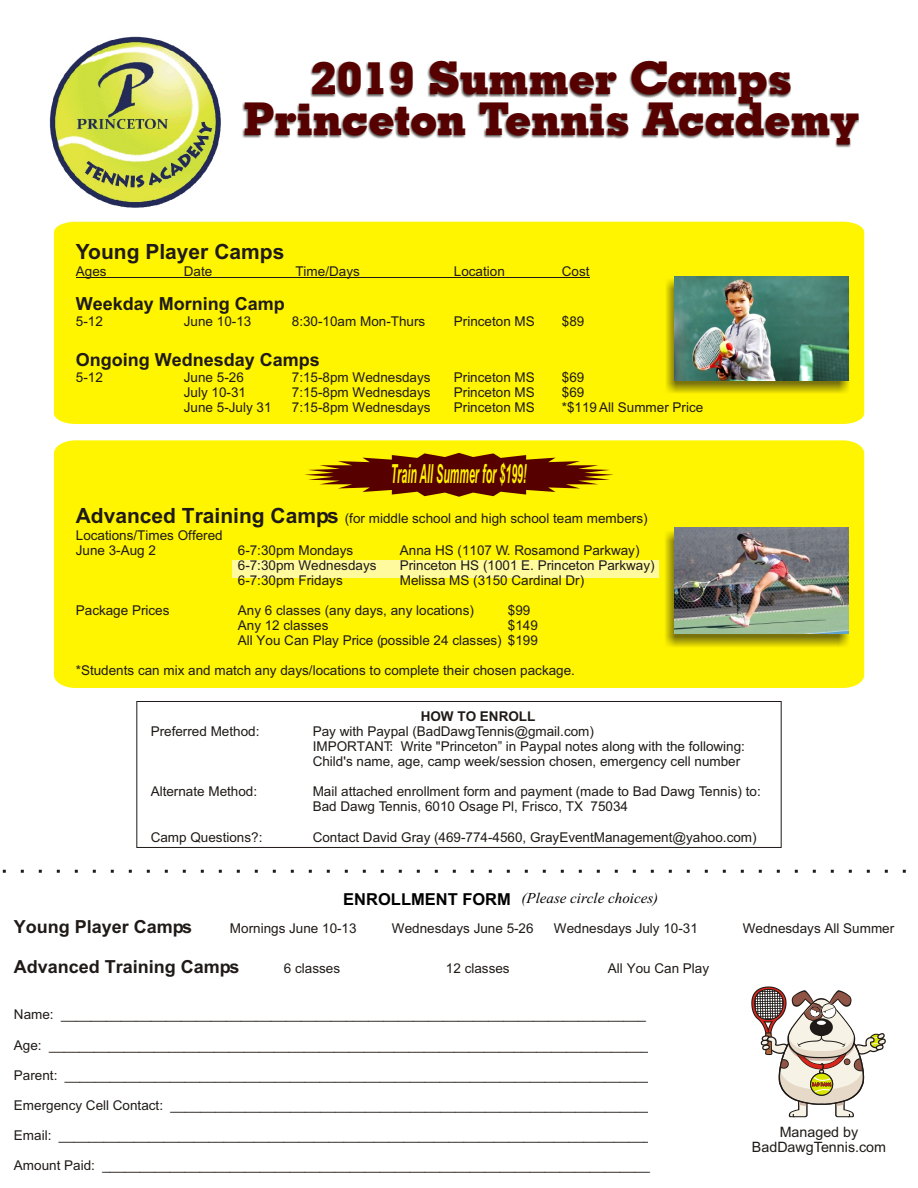
<style>
.page{position:relative;width:918px;height:1188px;background:#fff}
.page>*{position:absolute;margin:0;border:0;box-sizing:border-box;transform-origin:0 0}
.t1{font:45.15px/40.7px "Geo Slab 703 X Bd BT";color:#570000;text-align:center;scale:1.04 1}
.t2{font:italic 700 26.4px "Arial";color:#fff500;scale:.41 1}
.t3{font:700 21px "Arial";color:#1f1a17}
.t4{font:700 18px "Arial";color:#1f1a17}
.t5{font:italic 15px "Times New Roman";color:#000}
.t6{font:14.25px/15.9px "Arial";color:#1f1a17;text-align:center}
.t7{font:13.5px/15.1px "Arial";color:#1f1a17}
.t8{font:700 13.5px "Arial";color:#1f1a17}
.s1{font-weight:700;font-size:21px}
.s2{font-family:"Arial";font-weight:700;font-style:normal;font-size:16.5px}
</style>
<div class="page">
<div style="left:54px;top:440px;width:810px;height:248px;background:#fff500"></div>
<img style="left:665px;top:530px;width:184px;height:117px">
<img style="left:675px;top:528px;width:174px;height:106px">
<div style="left:54px;top:222px;width:810px;height:202px;background:#fff500"></div>
<svg style="left:3px;top:870px;width:903px;height:3px"></svg>
<hr style="left:76px;top:277px;width:514px;height:1px;background:#1f1a17">
<img style="left:242px;top:62px;width:617px;height:85px">
<div style="left:137px;top:701px;width:644px;height:147px;border:1px solid #1f1a17"></div>
<img style="left:665px;top:278px;width:184px;height:115px">
<img style="left:675px;top:277px;width:174px;height:104px">
<svg style="left:751px;top:986px;width:135px;height:131px"></svg>
<img style="left:49px;top:36px;width:191px;height:191px">
<svg style="left:304px;top:453px;width:310px;height:44px;background:#945900"></svg>
<div style="left:232px;top:560px;width:427px;height:18px;background:#fffa9e"></div>
<h1 class="t1" style="left:244px;top:62px;width:593px">2019 Summer Camps<br>Princeton Tennis Academy</h1>
<h3 class="t3" style="left:76px;top:244px;width:210px">Young Player Camps</h3>
<p class="t7" style="left:76px;top:265px;width:32px">Ages</p>
<p class="t7" style="left:184px;top:265px;width:30px">Date</p>
<p class="t7" style="left:295px;top:265px;width:66px">Time/Days</p>
<p class="t7" style="left:454px;top:265px;width:53px">Location</p>
<p class="t7" style="left:562px;top:265px;width:29px">Cost</p>
<h3 class="t4" style="left:76px;top:297px;width:211px">Weekday Morning Camp</h3>
<p class="t7" style="left:76px;top:315px;width:29px">5-12</p>
<p class="t7" style="left:184px;top:315px;width:69px">June 10-13</p>
<p class="t7" style="left:292px;top:315px;width:135px">8:30-10am Mon-Thurs</p>
<p class="t7" style="left:454px;top:315px;width:83px">Princeton MS</p>
<p class="t7" style="left:562px;top:315px;width:24px">$89</p>
<h3 class="t4" style="left:76px;top:353px;width:246px">Ongoing Wednesday Camps</h3>
<p class="t7" style="left:76px;top:371px;width:29px">5-12</p>
<p class="t7" style="left:184px;top:371px;width:62px">June 5-26</p>
<p class="t7" style="left:292px;top:371px;width:140px">7:15-8pm Wednesdays</p>
<p class="t7" style="left:454px;top:371px;width:83px">Princeton MS</p>
<p class="t7" style="left:562px;top:371px;width:24px">$69</p>
<p class="t7" style="left:184px;top:386px;width:64px">July 10-31</p>
<p class="t7" style="left:292px;top:386px;width:140px">7:15-8pm Wednesdays</p>
<p class="t7" style="left:454px;top:386px;width:83px">Princeton MS</p>
<p class="t7" style="left:562px;top:386px;width:24px">$69</p>
<p class="t7" style="left:184px;top:401px;width:89px">June 5-July 31</p>
<p class="t7" style="left:292px;top:401px;width:140px">7:15-8pm Wednesdays</p>
<p class="t7" style="left:454px;top:401px;width:83px">Princeton MS</p>
<p class="t7" style="left:562px;top:401px;width:143px">*$119 All Summer Price</p>
<h2 class="t2" style="left:391px;top:464px;width:333px">Train A l Summer for $199!</h2>
<p class="t7" style="left:76px;top:511px;width:573px;line-height:16.6px"><span class="s1">Advanced Training Camps</span> (for middle school and high school team members)<br>Locations/Times Offered</p>
<p class="t7" style="left:76px;top:544px;width:82px">June 3-Aug 2</p>
<p class="t7" style="left:238px;top:544px;width:117px">6-7:30pm Mondays</p>
<p class="t7" style="left:400px;top:544px;width:241px">Anna HS (1107 W. Rosamond Parkway)</p>
<p class="t7" style="left:238px;top:559px;width:140px">6-7:30pm Wednesdays</p>
<p class="t7" style="left:400px;top:559px;width:256px">Princeton HS (1001 E. Princeton Parkway)</p>
<p class="t7" style="left:238px;top:574px;width:106px">6-7:30pm Fridays</p>
<p class="t7" style="left:400px;top:574px;width:186px">Melissa MS (3150 Cardinal Dr)</p>
<p class="t7" style="left:76px;top:604px;width:95px">Package Prices</p>
<p class="t7" style="left:238px;top:604px;width:238px">Any 6 classes (any days, any locations)</p>
<p class="t7" style="left:508px;top:604px;width:24px">$99</p>
<p class="t7" style="left:238px;top:619px;width:92px">Any 12 classes</p>
<p class="t7" style="left:238px;top:619px;width:302px;text-align:right">$149<br>All You Can Play Price (possible 24 classes) $199</p>
<p class="t7" style="left:76px;top:664px;width:501px">*Students can mix and match any days/locations to complete their chosen package.</p>
<p class="t8" style="left:421px;top:711px;width:116px">HOW TO ENROLL</p>
<p class="t7" style="left:151px;top:725px;width:110px">Preferred Method:</p>
<p class="t7" style="left:313px;top:725px;width:434px">Pay with Paypal (BadDawgTennis@gmail.com)<br>IMPORTANT: Write "Princeton” in Paypal notes along with the following:<br>Child's name, age, camp week/session chosen, emergency cell number</p>
<p class="t7" style="left:151px;top:785px;width:108px">Alternate Method:</p>
<p class="t7" style="left:313px;top:785px;width:450px">Mail attached enrollment form and payment (made to Bad Dawg Tennis) to:<br>Bad Dawg Tennis, 6010 Osage Pl, Frisco, TX 75034</p>
<p class="t7" style="left:151px;top:830px;width:113px">Camp Questions?:</p>
<p class="t7" style="left:313px;top:830px;width:445px">Contact David Gray (469-774-4560, GrayEventManagement@yahoo.com)</p>
<p class="t5" style="left:343px;top:892px;width:316px"><span class="s2">ENROLLMENT FORM</span> (Please circle choices)</p>
<h3 class="t4" style="left:14px;top:920px;width:180px">Young Player Camps</h3>
<p class="t7" style="left:230px;top:922px;width:128px">Mornings June 10-13</p>
<p class="t7" style="left:392px;top:922px;width:143px">Wednesdays June 5-26</p>
<p class="t7" style="left:554px;top:922px;width:145px">Wednesdays July 10-31</p>
<p class="t7" style="left:743px;top:922px;width:153px">Wednesdays All Summer</p>
<h3 class="t4" style="left:14px;top:960px;width:227px">Advanced Training Camps</h3>
<p class="t7" style="left:284px;top:962px;width:58px">6 classes</p>
<p class="t7" style="left:446px;top:962px;width:65px">12 classes</p>
<p class="t7" style="left:608px;top:962px;width:103px">All You Can Play</p>
<p class="t7" style="left:14px;top:1008px;width:634px">Name: ______________________________________________________________________________</p>
<p class="t7" style="left:14px;top:1039px;width:637px">Age: ________________________________________________________________________________</p>
<p class="t7" style="left:14px;top:1069px;width:637px">Parent: ______________________________________________________________________________</p>
<p class="t7" style="left:14px;top:1099px;width:638px">Emergency Cell Contact: ________________________________________________________________</p>
<p class="t7" style="left:14px;top:1129px;width:639px">Email: _______________________________________________________________________________</p>
<p class="t7" style="left:14px;top:1159px;width:637px">Amount Paid: _________________________________________________________________________</p>
<p class="t6" style="left:752px;top:1125px;width:136px">Managed by<br>BadDawgTennis.com</p>
</div>
